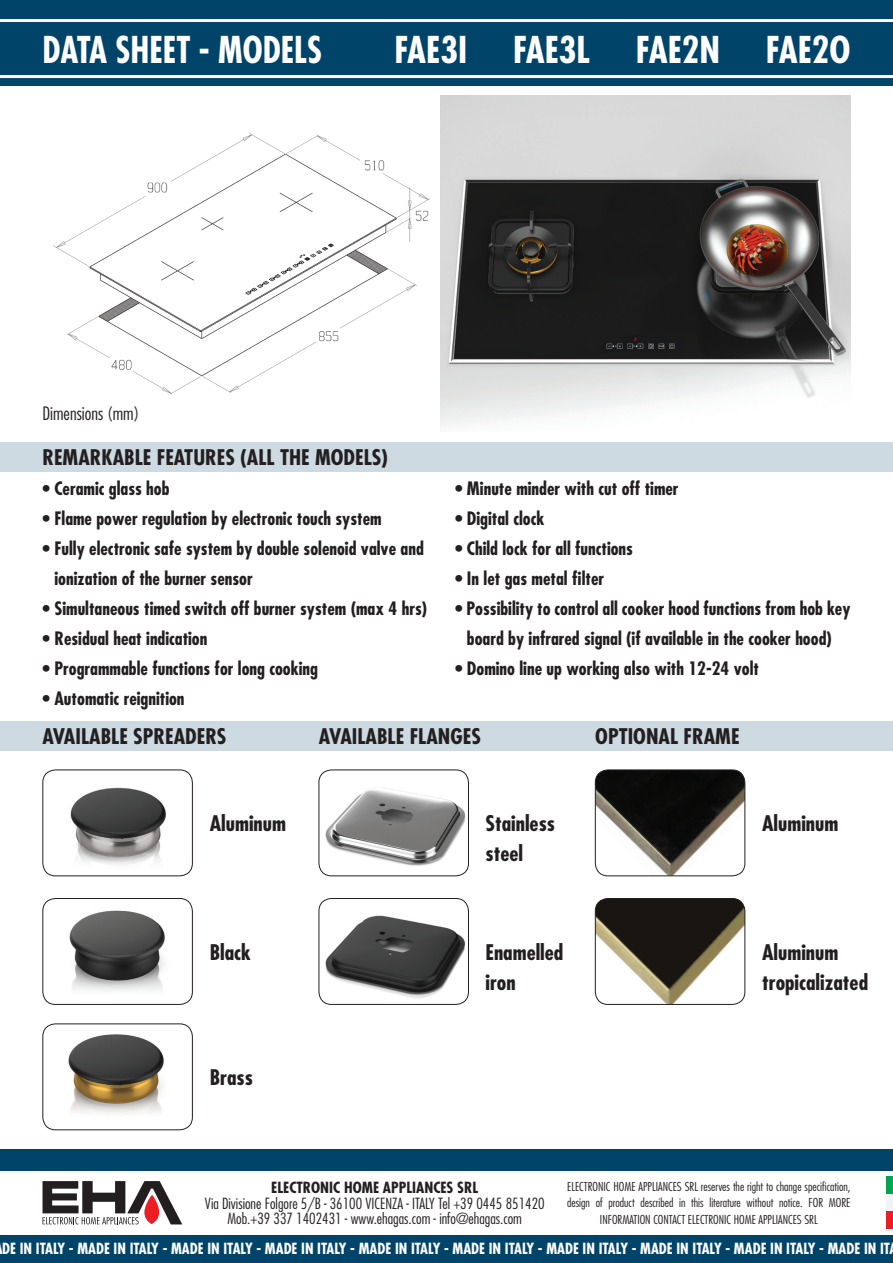
<style>
.page{position:relative;width:893px;height:1263px;background:#fff}
.page>*{position:absolute;margin:0;border:0;box-sizing:border-box;transform-origin:0 0}
.t1{font:700 condensed 36px "Futura";color:#fff}
.t2{font:700 condensed 36px "Futura";color:#fff;scale:.95 1}
.t3{font:700 condensed 21px "Futura";color:#231f20;scale:1.04 1}
.t4{font:700 condensed 18px "Futura";color:#231f20}
.t5{font:300 condensed 18px "Futura";color:#231f20;scale:1.04 1}
.t6{font:700 condensed 15px "Futura";color:#fff}
.t7{font:300 condensed 15px "Futura";color:#231f20;scale:1.04 1}
.t8{font:700 condensed 15px "Futura";color:#231f20;scale:1.04 1}
.t9{font:300 condensed 12px/16.5px "Futura";color:#231f20;text-align:center;scale:1.04 1}
</style>
<div class="page">
<div style="left:0;top:442px;width:893px;height:30px;background:#cddae1"></div>
<div style="left:0;top:0;width:893px;height:85px;background:#00446a"></div>
<hr style="left:0;top:75px;width:893px;height:3px;background:#fff">
<hr style="left:0;top:19px;width:893px;height:3px;background:#fff">
<img style="left:54px;top:133px;width:375px;height:261px">
<img style="left:441px;top:96px;width:409px;height:331px">
<img style="left:595px;top:898px;width:150px;height:106px">
<div style="left:595px;top:898px;width:150px;height:106px;border:1px solid #231f20;border-radius:13px"></div>
<img style="left:595px;top:770px;width:150px;height:106px">
<div style="left:595px;top:770px;width:150px;height:106px;border:1px solid #231f20;border-radius:13px"></div>
<img style="left:319px;top:898px;width:149px;height:106px">
<div style="left:319px;top:898px;width:150px;height:106px;border:1px solid #231f20;border-radius:13px"></div>
<img style="left:319px;top:770px;width:149px;height:106px">
<div style="left:319px;top:770px;width:150px;height:106px;border:1px solid #231f20;border-radius:13px"></div>
<div style="left:0;top:721px;width:893px;height:29px;background:#cddae1"></div>
<img style="left:43px;top:1024px;width:149px;height:106px">
<div style="left:43px;top:1024px;width:150px;height:106px;border:1px solid #231f20;border-radius:13px"></div>
<img style="left:43px;top:898px;width:149px;height:106px">
<div style="left:43px;top:898px;width:150px;height:106px;border:1px solid #231f20;border-radius:13px"></div>
<img style="left:43px;top:770px;width:149px;height:106px">
<div style="left:43px;top:770px;width:150px;height:106px;border:1px solid #231f20;border-radius:13px"></div>
<div style="left:0;top:1149px;width:893px;height:114px;background:#00446a"></div>
<div style="left:0;top:1171px;width:893px;height:64px;background:#fff"></div>
<svg style="left:43px;top:1181px;width:139px;height:43px"></svg>
<div style="left:886px;top:1177px;width:7px;height:52px;background:#f2f3f4"></div>
<div style="left:886px;top:1177px;width:7px;height:17px;background:#00a54f"></div>
<div style="left:886px;top:1211px;width:7px;height:18px;background:#ee1d23"></div>
<p class="t2" style="left:43px;top:26px;width:296px">DATA SHEET - MODELS</p>
<p class="t1" style="left:394px;top:26px;width:74px">FAE3I</p>
<p class="t1" style="left:513px;top:26px;width:79px">FAE3L</p>
<p class="t1" style="left:636px;top:26px;width:86px">FAE2N</p>
<p class="t1" style="left:766px;top:26px;width:86px">FAE2O</p>
<p class="t5" style="left:43px;top:402px;width:95px">Dimensions (mm)</p>
<p class="t3" style="left:43px;top:444px;width:334px">REMARKABLE FEATURES (ALL THE MODELS)</p>
<p class="t4" style="left:43px;top:476px;width:129px">• Ceramic glass hob</p>
<p class="t4" style="left:43px;top:506px;width:341px">• Flame power regulation by electronic touch system</p>
<p class="t4" style="left:43px;top:536px;width:383px">• Fully electronic safe system by double solenoid valve and</p>
<p class="t4" style="left:54px;top:566px;width:200px">ionization of the burner sensor</p>
<p class="t4" style="left:43px;top:596px;width:386px">• Simultaneous timed switch off burner system (max 4 hrs)</p>
<p class="t4" style="left:43px;top:626px;width:166px">• Residual heat indication</p>
<p class="t4" style="left:43px;top:656px;width:277px">• Programmable functions for long cooking</p>
<p class="t4" style="left:43px;top:686px;width:144px">• Automatic reignition</p>
<p class="t4" style="left:455px;top:476px;width:225px">• Minute minder with cut off timer</p>
<p class="t4" style="left:455px;top:506px;width:91px">• Digital clock</p>
<p class="t4" style="left:455px;top:536px;width:180px">• Child lock for all functions</p>
<p class="t4" style="left:455px;top:566px;width:151px">• In let gas metal filter</p>
<p class="t4" style="left:455px;top:596px;width:397px">• Possibility to control all cooker hood functions from hob key</p>
<p class="t4" style="left:467px;top:626px;width:366px">board by infrared signal (if available in the cooker hood)</p>
<p class="t4" style="left:455px;top:656px;width:306px">• Domino line up working also with 12-24 volt</p>
<p class="t3" style="left:43px;top:723px;width:178px">AVAILABLE SPREADERS</p>
<p class="t3" style="left:319px;top:723px;width:157px">AVAILABLE FLANGES</p>
<p class="t3" style="left:595px;top:723px;width:140px">OPTIONAL FRAME</p>
<p class="t3" style="left:210px;top:810px;width:75px">Aluminum</p>
<p class="t3" style="left:485px;top:810px;width:68px">Stainless</p>
<p class="t3" style="left:485px;top:840px;width:38px">steel</p>
<p class="t3" style="left:762px;top:810px;width:75px">Aluminum</p>
<p class="t3" style="left:210px;top:938px;width:41px">Black</p>
<p class="t3" style="left:485px;top:938px;width:76px">Enamelled</p>
<p class="t3" style="left:485px;top:968px;width:31px">iron</p>
<p class="t3" style="left:762px;top:938px;width:75px">Aluminum</p>
<p class="t3" style="left:762px;top:968px;width:103px">tropicalizated</p>
<p class="t3" style="left:210px;top:1064px;width:43px">Brass</p>
<p class="t8" style="left:271px;top:1178px;width:200px">ELECTRONIC HOME APPLIANCES SRL</p>
<p class="t7" style="left:227px;top:1209px;width:285px">Mob.+39 337 1402431 - www.ehagas.com - info@ehagas.com</p>
<p class="t7" style="left:205px;top:1194px;width:328px">Via Divisione Folgore 5/B - 36100 VICENZA - ITALY Tel +39 0445 851420</p>
<p class="t9" style="left:567px;top:1178px;width:274px">ELECTRONIC HOME APPLIANCES SRL reserves the right to change specification, design of product described in this literature without notice. FOR MORE<br>INFORMATION CONTACT ELECTRONIC HOME APPLIANCES SRL</p>
<p class="t6" style="left:2px;top:1238px;width:889px">DE IN ITALY - MADE IN ITALY - MADE IN ITALY - MADE IN ITALY - MADE IN ITALY - MADE IN ITALY - MADE IN ITALY - MADE IN ITALY - MADE IN ITALY - MADE IN IT</p>
</div>
